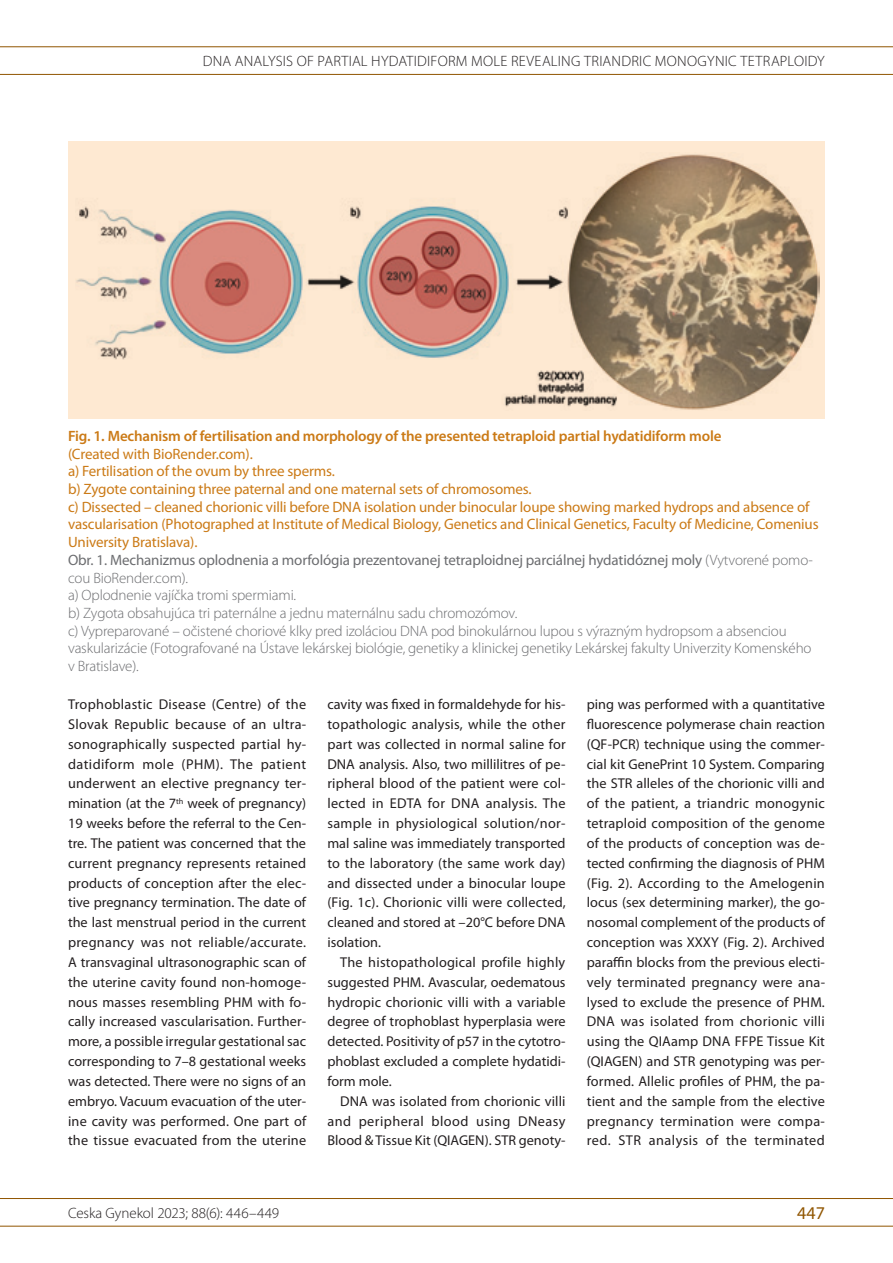
<style>
.page{position:relative;width:893px;height:1263px;background:#fff}
.page>*{position:absolute;margin:0;border:0;box-sizing:border-box;transform-origin:0 0}
.t1{font:18px "Myriad Pro";color:#905500}
.t2{font:15px/17.7px "Myriad Pro";letter-spacing:-.01em;color:#cb7a16}
.t3{font:600 15px "Myriad Pro";letter-spacing:-.01em;color:#cb7a16}
.t4{font:300 15px "Myriad Pro";letter-spacing:.015em;color:#231f20}
.t5{font:300 15px "Myriad Pro";letter-spacing:-.005em;color:#231f20}
.t6{font:14.25px/19.8px "Myriad Pro";letter-spacing:.01em;color:#231f20;text-align:justify}
.s1{color:#6c6d70}
.s2{font-weight:300;color:#6c6d70}
</style>
<div class="page">
<hr style="left:0;top:46px;width:893px;height:1px;background:#905500">
<hr style="left:0;top:74px;width:893px;height:1px;background:#905500">
<hr style="left:0;top:1198px;width:893px;height:1px;background:#905500">
<hr style="left:0;top:1226px;width:893px;height:1px;background:#905500">
<div style="left:68px;top:142px;width:757px;height:277px;background:#fee9d2"></div>
<img style="left:76px;top:154px;width:744px;height:256px">
<p class="t4" style="left:203px;top:53px;width:123px">DNA analysis of partia</p>
<p class="t4" style="left:361px;top:53px;width:37px">l hydatidiform</p>
<p class="t4" style="left:471px;top:53px;width:95px">mole revealing</p>
<p class="t4" style="left:584px;top:53px;width:9px">triandric</p>
<p class="t4" style="left:655px;top:53px;width:12px">monog</p>
<p class="t4" style="left:707px;top:53px;width:58px">ynic tetrap</p>
<p class="t4" style="left:787px;top:53px;width:39px">loidy</p>
<p class="t3" style="left:68px;top:426px;width:655px">Fig. 1. Mechanism of fertilisation and morphology of the presented tetraploid partial hydatidiform mole</p>
<p class="t2" style="left:68px;top:444px;width:752px">(Created with BioRender.com).<br>a) Fertilisation of the ovum by three sperms.<br>b) Zygote containing three paternal and one maternal sets of chromosomes.<br>c) Dissected – cleaned chorionic villi before DNA isolation under binocular loupe showing marked hydrops and absence of vascularisation (Photographed at Institute of Medical Biology, Genetics and Clinical Genetics, Faculty of Medicine, Comenius University Bratislava).<br><span class="s1">Obr. 1. Mechanizmus oplodnenia a morfológia prezentovanej tetraploidnej parciálnej hydatidóznej moly</span> <span class="s2">(Vytvorené pomo&shy;cou BioRender.com).<br>a) Oplodnenie vajíčka tromi spermiami.<br>b) Zygota obsahujúca tri paternálne a jednu maternálnu sadu chromozómov.<br>c) Vypreparované – očistené choriové klky pred izoláciou DNA pod binokulárnou lupou s výrazným hydropsom a absenciou vaskularizácie (Fotografované na Ústave lekárskej biológie, genetiky a klinickej genetiky Lekárskej fakulty Univerzity Komenského v Bratislave).</span></p>
<p class="t6" style="left:68px;top:694px;width:240px">Trophoblastic Disease (Centre) of the Slovak Republic because of an ultra&shy;sonographically suspected partial hy&shy;datidiform mole (PHM). The patient underwent an elective pregnancy ter&shy;mination (at the 7<sup>th</sup> week of pregnancy)<br>19 weeks before the referral to the Cen&shy;tre. The patient was concerned that the current pregnancy represents retained products of conception after the elec&shy;tive pregnancy termination. The date of the last menstrual period in the current pregnancy was not reliable/accurate.<br>A transvaginal ultrasonographic scan of the uterine cavity found non-homoge&shy;nous masses resembling PHM with fo&shy;cally increased vascularisation. Further&shy;more, a possible irregular gestational sac corresponding to 7–8 gestational weeks was detected. There were no signs of an embryo. Vacuum evacuation of the uter&shy;ine cavity was performed. One part of the tissue evacuated from the uterine</p>
<p class="t6" style="left:327px;top:694px;width:240px">cavity was fixed in formaldehyde for his&shy;topathologic analysis, while the other part was collected in normal saline for DNA analysis. Also, two millilitres of pe&shy;ripheral blood of the patient were col&shy;lected in EDTA for DNA analysis. The sample in physiological solution/nor&shy;mal saline was immediately transported to the laboratory (the same work day) and dissected under a binocular loupe (Fig. 1c). Chorionic villi were collected, cleaned and stored at –20°C before DNA isolation.</p>
<p class="t6" style="left:327px;top:952px;width:240px;text-indent:13px">The histopathological profile highly suggested PHM. Avascular, oedematous hydropic chorionic villi with a variable degree of trophoblast hyperplasia were detected. Positivity of p57 in the cytotro&shy;phoblast excluded a complete hydatidi&shy;form mole.</p>
<p class="t6" style="left:327px;top:1091px;width:240px;text-indent:13px">DNA was isolated from chorionic villi and peripheral blood using DNeasy Blood &amp; Tissue Kit (QIAGEN). STR genoty-</p>
<p class="t6" style="left:587px;top:694px;width:240px">ping was performed with a quantitative fluorescence polymerase chain reaction (QF-PCR) technique using the commer&shy;cial kit GenePrint 10 System. Comparing the STR alleles of the chorionic villi and of the patient, a triandric monogynic tetraploid composition of the genome of the products of conception was de&shy;tected confirming the diagnosis of PHM (Fig. 2). According to the Amelogenin locus (sex determining marker), the go&shy;nosomal complement of the products of conception was XXXY (Fig. 2). Archived paraffin blocks from the previous electi&shy;vely terminated pregnancy were ana&shy;lysed to exclude the presence of PHM.<br>DNA was isolated from chorionic villi using the QIAamp DNA FFPE Tissue Kit (QIAGEN) and STR genotyping was per&shy;formed. Allelic profiles of PHM, the pa&shy;tient and the sample from the elective pregnancy termination were compa&shy;red. STR analysis of the terminated</p>
<p class="t5" style="left:68px;top:1205px;width:213px">Ceska Gynekol 2023; 88(6): 446–449</p>
<p class="t1" style="left:797px;top:1202px;width:29px">447</p>
</div>
